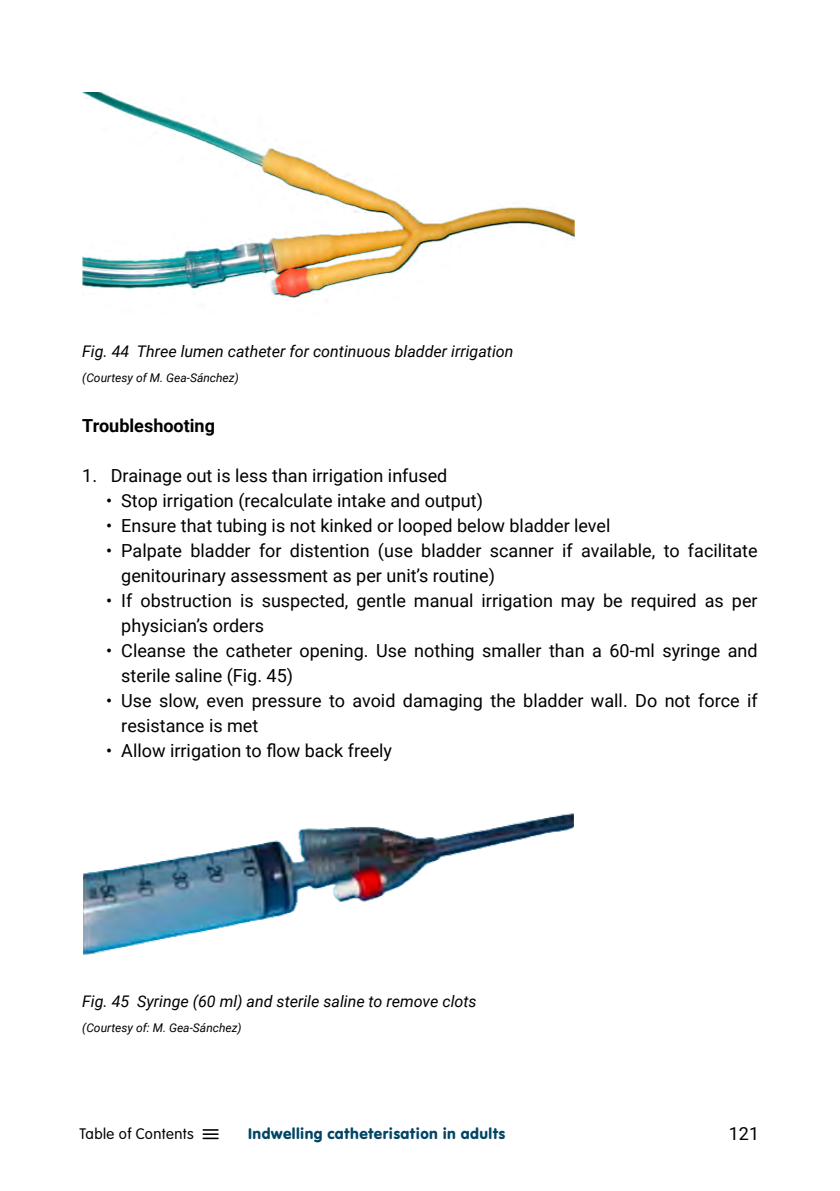
<style>
.page{position:relative;width:840px;height:1191px;background:#fff}
.page>*{position:absolute;margin:0;border:0;box-sizing:border-box;transform-origin:0 0}
.t1{font:18px/25px "Roboto";color:#000}
.t2{font:700 18px "Roboto";color:#000}
.t3{font:italic 16px "Roboto";color:#000}
.t4{font:16px "VAG Rundschrift D";letter-spacing:.025em;color:#004566}
.t5{font:300 16px "VAG Rundschrift D";letter-spacing:.025em;color:#000}
.t6{font:italic 12px "Roboto";color:#000}
</style>
<div class="page">
<svg style="left:203px;top:1129px;width:15px;height:10px"></svg>
<img style="left:82px;top:92px;width:492px;height:206px">
<img style="left:83px;top:813px;width:491px;height:142px">
<p class="t3" style="left:82px;top:340px;width:432px">Fig. 44 Three lumen catheter for continuous bladder irrigation</p>
<p class="t6" style="left:82px;top:369px;width:158px">(Courtesy of M. Gea-Sánchez)</p>
<p class="t2" style="left:82px;top:413px;width:134px">Troubleshooting</p>
<p class="t1" style="left:82px;top:462px;width:366px">1. Drainage out is less than irrigation infused</p>
<p class="t1" style="left:106px;top:487px;width:378px">• Stop irrigation (recalculate intake and output)</p>
<p class="t1" style="left:106px;top:512px;width:505px">• Ensure that tubing is not kinked or looped below bladder level</p>
<p class="t1" style="left:121px;top:537px;width:637px;text-indent:-15px">• Palpate bladder for distention (use bladder scanner if available, to facilitate genitourinary assessment as per unit’s routine)</p>
<p class="t1" style="left:121px;top:587px;width:637px;text-indent:-15px">• If obstruction is suspected, gentle manual irrigation may be required as per physician’s orders</p>
<p class="t1" style="left:121px;top:637px;width:637px;text-indent:-15px">• Cleanse the catheter opening. Use nothing smaller than a 60-ml syringe and sterile saline (Fig. 45)</p>
<p class="t1" style="left:121px;top:687px;width:637px;text-indent:-15px">• Use slow, even pressure to avoid damaging the bladder wall. Do not force if resistance is met</p>
<p class="t1" style="left:106px;top:737px;width:287px">• Allow irrigation to flow back freely</p>
<p class="t3" style="left:82px;top:990px;width:395px">Fig. 45 Syringe (60 ml) and sterile saline to remove clots</p>
<p class="t6" style="left:82px;top:1019px;width:161px">(Courtesy of: M. Gea-Sánchez)</p>
<p class="t5" style="left:79px;top:1125px;width:116px">Table of Contents</p>
<p class="t4" style="left:248px;top:1124px;width:259px">Indwelling catheterisation in adults</p>
<p class="t1" style="left:728px;top:1120px;width:32px">121</p>
</div>
